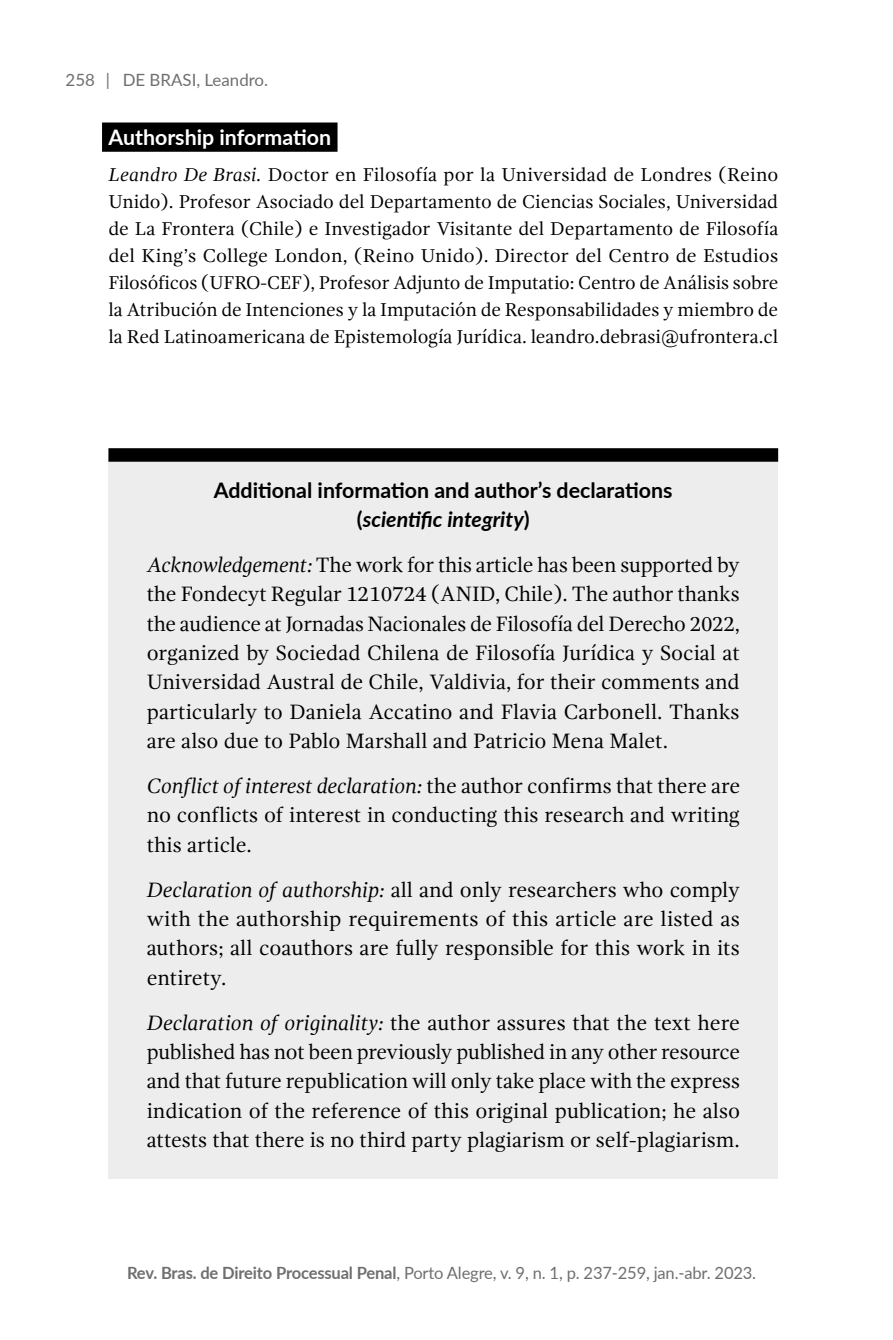
<style>
.page{position:relative;width:893px;height:1340px;background:#fff}
.page>*{position:absolute;margin:0;border:0;box-sizing:border-box;transform-origin:0 0}
.t1{font:21.38px/29.2px "Gandhi Serif";color:#000;text-align:justify}
.t2{font:700 21.38px/29.2px "Lato";color:#000;text-align:center}
.t3{font:700 21.38px "Lato";color:#fff}
.t4{font:19.12px/27px "Gandhi Serif";color:#000;text-align:justify}
.t5{font:16.88px "Lato";letter-spacing:-.01em;color:#706f6f}
.s1{font-style:italic}
.s2{font-weight:700}
</style>
<div class="page">
<div style="left:102px;top:122px;width:236px;height:30px;background:#000"></div>
<div style="left:108px;top:455px;width:670px;height:723px;background:#ededed"></div>
<div style="left:108px;top:448px;width:670px;height:14px;background:#000"></div>
<p class="t5" style="left:66px;top:67px;width:204px">258 | De Brasi, Leandro.</p>
<p class="t3" style="left:108px;top:121px;width:224px">Authorship information</p>
<p class="t4" style="left:108px;top:161px;width:671px"><span class="s1">Leandro De Brasi.</span> Doctor en Filosofía por la Universidad de Londres (Reino Unido). Profesor Asociado del Departamento de Ciencias Sociales, Universidad de La Frontera (Chile) e Investigador Visitante del Departamento de Filosofía del King’s College London, (Reino Unido). Director del Centro de Estudios Filosóficos (UFRO-CEF), Profesor Adjunto de Imputatio: Centro de Análisis sobre la Atribución de Intenciones y la Imputación de Responsabilidades y miembro de la Red Latinoamericana de Epistemología Jurídica. leandro.debrasi@ufrontera.cl</p>
<p class="t2" style="left:214px;top:474px;width:460px">Additional information and author’s declarations (<span class="s1">scientific integrity</span>)</p>
<p class="t1" style="left:147px;top:550px;width:595px"><span class="s1">Acknowledgement:</span> The work for this article has been supported by the Fondecyt Regular 1210724 (ANID, Chile). The author thanks the audience at Jornadas Nacionales de Filosofía del Derecho 2022, organized by Sociedad Chilena de Filosofía Jurídica y Social at Universidad Austral de Chile, Valdivia, for their comments and particularly to Daniela Accatino and Flavia Carbonell. Thanks are also due to Pablo Marshall and Patricio Mena Malet.</p>
<p class="t1" style="left:147px;top:771px;width:595px"><span class="s1">Conflict of interest declaration:</span> the author confirms that there are no conflicts of interest in conducting this research and writing this article.</p>
<p class="t1" style="left:147px;top:875px;width:595px"><span class="s1">Declaration of authorship:</span> all and only researchers who comply with the authorship requirements of this article are listed as authors; all coauthors are fully responsible for this work in its entirety.</p>
<p class="t1" style="left:147px;top:1008px;width:595px"><span class="s1">Declaration of originality:</span> the author assures that the text here published has not been previously published in any other resource and that future republication will only take place with the express indication of the reference of this original publication; he also attests that there is no third party plagiarism or self-plagiarism.</p>
<p class="t5" style="left:127px;top:1260px;width:631px"><span class="s2">Rev. Bras. de Direito Processual Penal</span>, Porto Alegre, v. 9, n. 1, p. 237-259, jan.-abr. 2023.</p>
</div>
